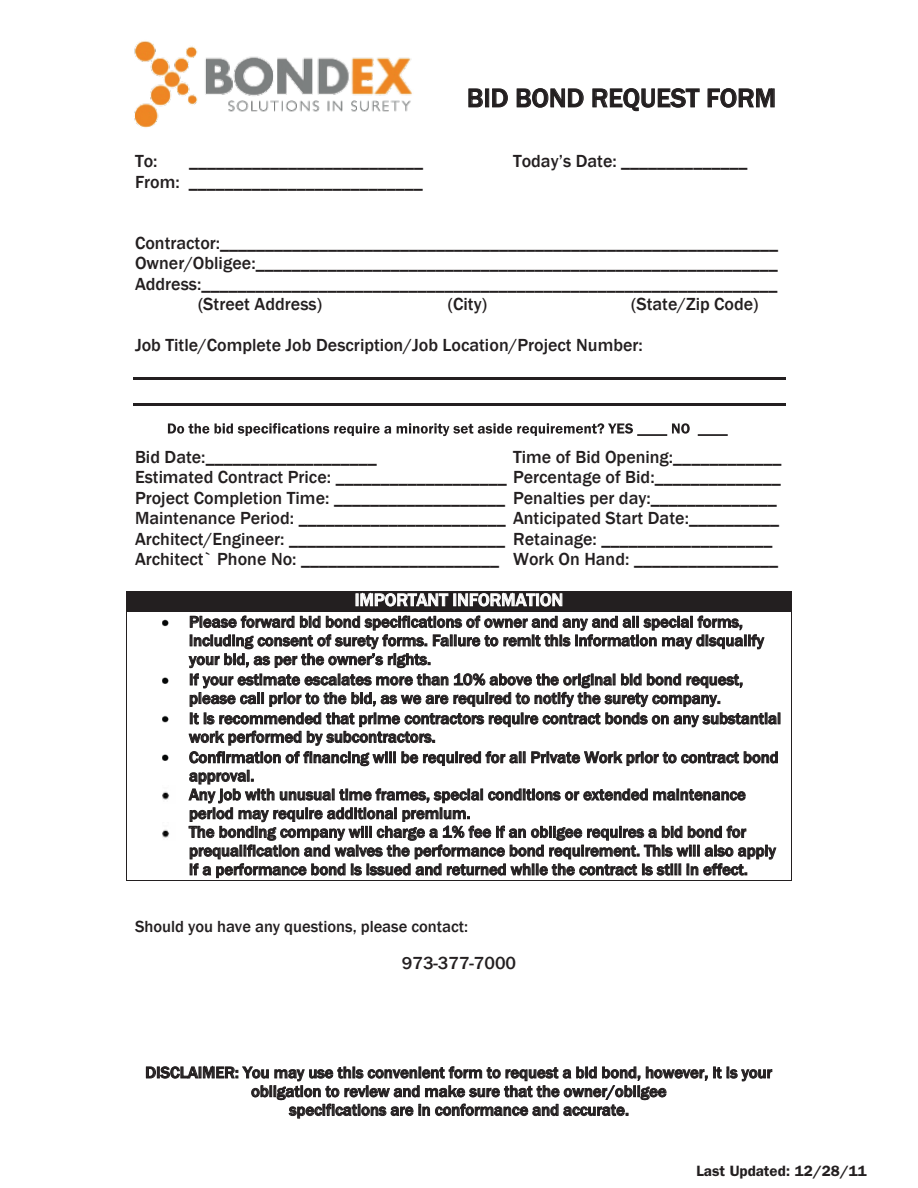
<style>
.page{position:relative;width:918px;height:1188px;background:#fff}
.page>*{position:absolute;margin:0;border:0;box-sizing:border-box;transform-origin:0 0}
.t1{font:500 27px "Franklin Gothic";color:#231f20}
.t2{font:500 18px/20.4px "Franklin Gothic";color:#231f20}
.t3{font:500 18px "Franklin Gothic";color:#fff}
.t4{font:500 16.5px/18.8px "Franklin Gothic";color:#231f20}
.t5{font:600 15px "Franklin Gothic";color:#231f20}
</style>
<div class="page">
<svg style="left:468px;top:88px;width:15px;height:20px"></svg>
<div style="left:485px;top:89px;width:4px;height:18px;border:1px solid #231f20"></div>
<svg style="left:492px;top:88px;width:16px;height:20px"></svg>
<svg style="left:516px;top:88px;width:68px;height:20px"></svg>
<svg style="left:592px;top:88px;width:108px;height:23px"></svg>
<svg style="left:707px;top:88px;width:68px;height:20px"></svg>
<hr style="left:133px;top:377px;width:652px;height:2px;background:#231f20">
<hr style="left:133px;top:403px;width:652px;height:2px;background:#231f20">
<div style="left:127px;top:591px;width:8px;height:21px;background:#231f20"></div>
<div style="left:783px;top:591px;width:8px;height:21px;background:#231f20"></div>
<div style="left:135px;top:591px;width:648px;height:21px;background:#231f20"></div>
<svg style="left:356px;top:592px;width:206px;height:14px"></svg>
<img style="left:162px;top:619px;width:7px;height:8px">
<img style="left:162px;top:677px;width:7px;height:7px">
<img style="left:162px;top:715px;width:7px;height:8px">
<img style="left:162px;top:754px;width:7px;height:7px">
<img style="left:162px;top:791px;width:8px;height:9px">
<img style="left:162px;top:829px;width:8px;height:9px">
<svg style="left:188px;top:616px;width:592px;height:262px"></svg>
<hr style="left:127px;top:612px;width:664px;height:1px;background:#231f20">
<hr style="left:127px;top:612px;width:1px;height:269px;background:#231f20">
<hr style="left:127px;top:880px;width:664px;height:1px;background:#231f20">
<hr style="left:791px;top:612px;width:1px;height:269px;background:#231f20">
<svg style="left:146px;top:1065px;width:626px;height:54px"></svg>
<svg style="left:168px;top:423px;width:560px;height:13px"></svg>
<img style="left:134px;top:41px;width:278px;height:87px">
<p class="t2" style="left:135px;top:151px;width:24px">To:</p>
<p class="t2" style="left:189px;top:151px;width:235px">__________________________</p>
<p class="t2" style="left:135px;top:172px;width:289px">From: __________________________</p>
<h1 class="t1" style="left:467px;top:81px;width:311px">BID BOND REQUEST FORM</h1>
<p class="t2" style="left:513px;top:151px;width:236px">Today’s Date: ______________</p>
<p class="t2" style="left:135px;top:233px;width:645px">Contractor:______________________________________________________________</p>
<p class="t2" style="left:135px;top:253px;width:644px">Owner/Obligee:__________________________________________________________</p>
<p class="t2" style="left:135px;top:274px;width:644px">Address:________________________________________________________________</p>
<p class="t2" style="left:198px;top:294px;width:125px">(Street Address)</p>
<p class="t2" style="left:448px;top:294px;width:41px">(City)</p>
<p class="t2" style="left:631px;top:294px;width:129px">(State/Zip Code)</p>
<p class="t2" style="left:135px;top:335px;width:509px">Job Title/Complete Job Description/Job Location/Project Number:</p>
<p class="t2" style="left:135px;top:447px;width:648px;text-indent:378px">Time of Bid Opening:____________ Estimated Contract Price: ___________________ Percentage of Bid:______________ Project Completion Time: ___________________ Penalties per day:______________ Maintenance Period: _______________________ Anticipated Start Date:__________ Architect/Engineer: ________________________ Retainage: ___________________ Architect` Phone No: ______________________ Work On Hand: ________________</p>
<p class="t3" style="left:355px;top:589px;width:210px">IMPORTANT INFORMATION</p>
<p class="t4" style="left:189px;top:613px;width:577px">Please forward bid bond specifications of owner and any and all special forms, including consent of surety forms. Failure to remit this information may disqualify your bid, as per the owner’s rights.</p>
<p class="t4" style="left:189px;top:670px;width:556px">If your estimate escalates more than 10% above the original bid bond request, please call prior to the bid, as we are required to notify the surety company.</p>
<p class="t4" style="left:189px;top:709px;width:594px">It is recommended that prime contractors require contract bonds on any substantial work performed by subcontractors.</p>
<p class="t4" style="left:189px;top:748px;width:591px">Confirmation of financing will be required for all Private Work prior to contract bond approval.<br>Any job with unusual time frames, special conditions or extended maintenance period may require additional premium.<br>The bonding company will charge a 1% fee if an obligee requires a bid bond for prequalification and waives the performance bond requirement. This will also apply if a performance bond is issued and returned while the contract is still in effect.</p>
<p class="t2" style="left:135px;top:447px;width:243px">Bid Date:___________________</p>
<p class="t4" style="left:135px;top:917px;width:335px">Should you have any questions, please contact:</p>
<p class="t2" style="left:402px;top:953px;width:116px">973-377-7000</p>
<p class="t4" style="left:145px;top:1063px;width:628px;text-align:center">DISCLAIMER: You may use this convenient form to request a bid bond, however, it is your obligation to review and make sure that the owner/obligee<br>specifications are in conformance and accurate.</p>
<p class="t5" style="left:696px;top:1162px;width:172px">Last Updated: 12/28/11</p>
</div>
